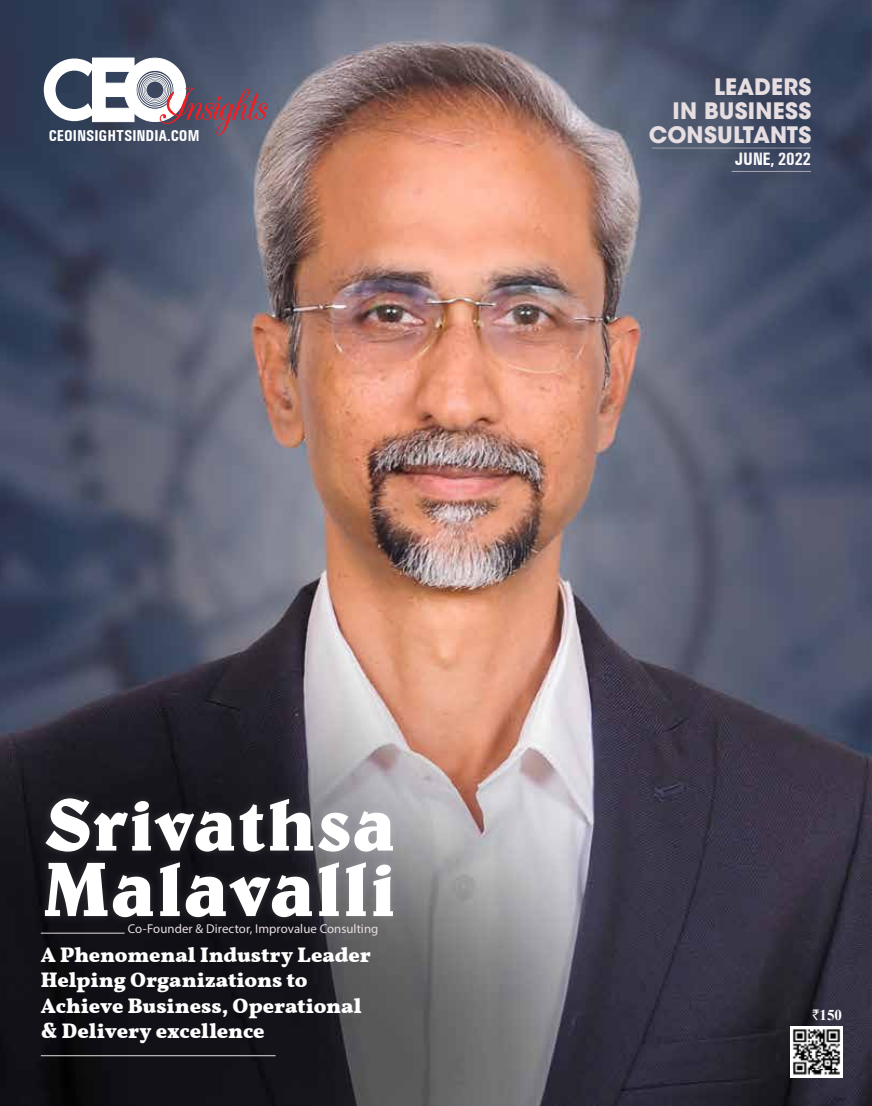
<style>
.page{position:relative;width:872px;height:1106px;background:#fff}
.page>*{position:absolute;margin:0;border:0;box-sizing:border-box;transform-origin:0 0}
.t1{font:700 22.5px/24px "ITC Avant Garde Std";letter-spacing:.005em;color:#e7dee1;text-align:right}
.t2{font:900 21px/25.2px "Vollkorn";letter-spacing:-.005em;color:#fff}
.t3{font:700 condensed 18px "Univers";letter-spacing:-.02em;color:#fff}
.t4{font:700 condensed 15.9px "Univers";color:#fff}
.t5{font:700 15px "Times New Roman";color:#fff}
.t6{font:12.9px "Myriad Pro";letter-spacing:.005em;color:#e7dee1}
.s1{font-family:"Rupee";font-weight:400}
</style>
<div class="page">
<img style="left:0;top:0;width:872px;height:1106px">
<img style="left:791px;top:1026px;width:51px;height:51px">
<svg style="left:44px;top:58px;width:224px;height:77px"></svg>
<div style="left:36px;top:789px;width:366px;height:136px;background:#fff;opacity:.14"></div>
<svg style="left:45px;top:862px;width:348px;height:55px"></svg>
<svg style="left:45px;top:798px;width:348px;height:53px"></svg>
<hr style="left:41px;top:932px;width:84px;height:1px;background:#e7dee1">
<hr style="left:41px;top:1055px;width:235px;height:1px;background:#e7dee1">
<div style="left:649px;top:145px;width:176px;height:19px;background:#000;opacity:.66"></div>
<hr style="left:649px;top:147px;width:162px;height:3px;background:#000;opacity:.32">
<div style="left:729px;top:168px;width:96px;height:19px;background:#404a63"></div>
<hr style="left:729px;top:171px;width:82px;height:3px;background:#000;opacity:.32">
<p class="t4" style="left:49px;top:126px;width:152px">CEOINSIGHTSINDIA.COM</p>
<p class="t1" style="left:648px;top:74px;width:164px">LEADERS<br>IN BUSINESS<br>CONSULTANTS</p>
<p class="t3" style="left:735px;top:148px;width:78px">JUNE, 2022</p>
<p class="t6" style="left:128px;top:920px;width:252px">Co-Founder &amp; Director, Improvalue Consulting</p>
<p class="t2" style="left:41px;top:943px;width:331px">A Phenomenal Industry Leader<br>Helping Organizations to<br>Achieve Business, Operational &amp; Delivery excellence</p>
<p class="t5" style="left:812px;top:1004px;width:31px"><span class="s1">`</span>150</p>
</div>
